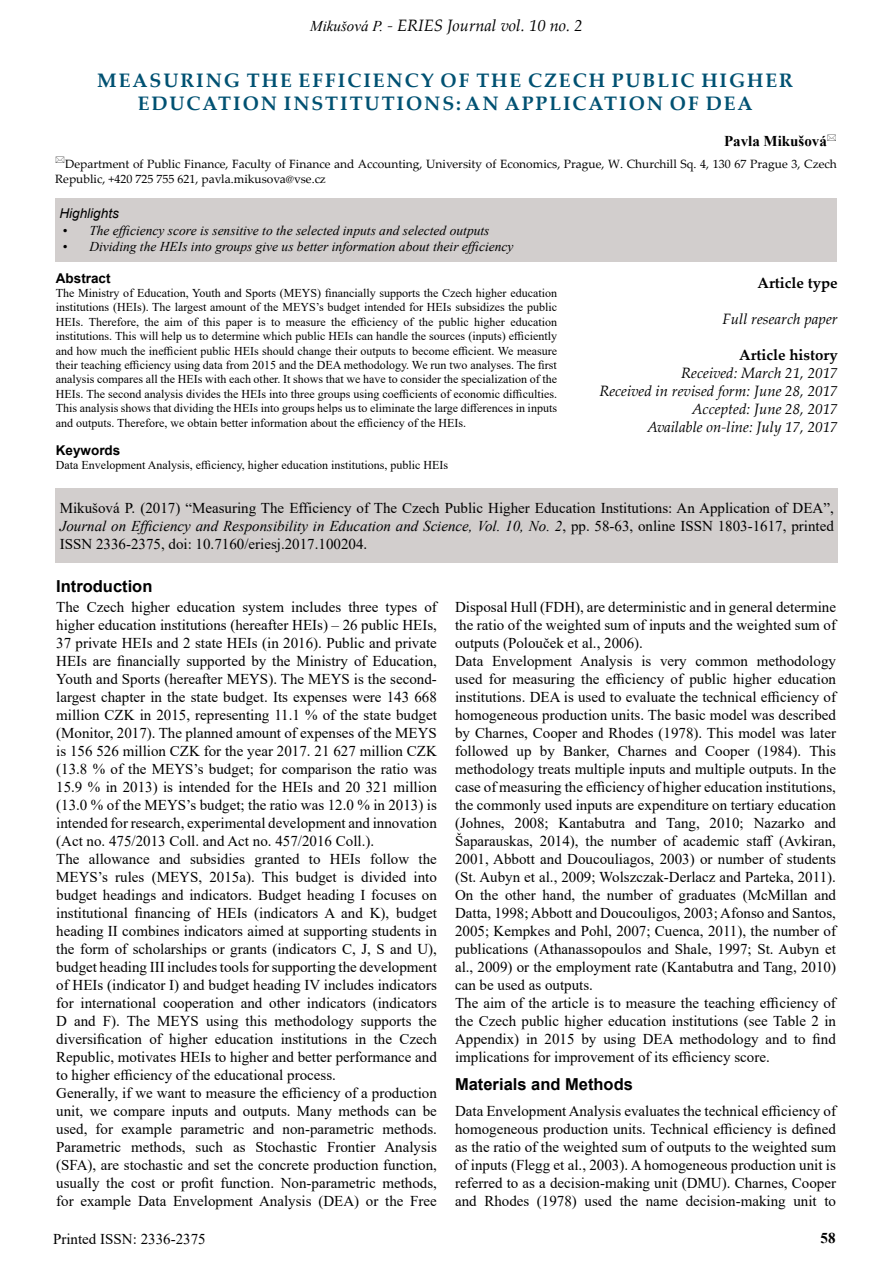
<style>
.page{position:relative;width:893px;height:1263px;background:#fff}
.page>*{position:absolute;margin:0;border:0;box-sizing:border-box;transform-origin:0 0}
.t1{font:700 19.5px/23.4px "Palatino Linotype";letter-spacing:.1em;color:#005172;text-align:center}
.t2{font:italic 16.5px "Palatino Linotype";color:#000}
.t3{font:700 16.5px "Arial";color:#000}
.t4{font:15px/18px "Times New Roman";color:#000;text-align:justify}
.t5{font:italic 15px/18px "Palatino Linotype";color:#000;text-align:right}
.t6{font:700 15px "Palatino Linotype";color:#000}
.t7{font:700 15px "Times New Roman";color:#000}
.t8{font:italic 13.5px "Times New Roman";color:#000}
.t9{font:700 13.5px "Arial";color:#000}
.t10{font:italic 13.5px "Arial";color:#000}
.t11{font:12px/14.4px "Times New Roman";color:#000;text-align:justify}
.t12{font:12px/14.4px "Palatino Linotype";color:#000}
.s1{font-family:"Times New Roman";font-size:15px}
.s2{font-style:italic}
</style>
<div class="page">
<div style="left:56px;top:488px;width:782px;height:75px;background:#d2cecd"></div>
<div style="left:55px;top:198px;width:782px;height:63px;background:#d2cecd"></div>
<p class="t2" style="left:310px;top:14px;width:274px"><span class="s1">Mikušová P.</span> - ERIES Journal vol. 10 no. 2</p>
<h1 class="t1" style="left:97px;top:68px;width:697px">MEASURING THE EFFICIENCY OF THE CZECH PUBLIC HIGHER<br>EDUCATION INSTITUTIONS: AN APPLICATION OF DEA</h1>
<p class="t7" style="left:724px;top:130px;width:104px">Pavla Mikušová</p>
<p class="t12" style="left:55px;top:157px;width:783px;text-indent:10px">Department of Public Finance, Faculty of Finance and Accounting, University of Economics, Prague, W. Churchill Sq. 4, 130 67 Prague 3, Czech<br>Republic, +420 725 755 621, pavla.mikusova@vse.cz</p>
<p class="t10" style="left:60px;top:205px;width:61px">Highlights</p>
<p class="t8" style="left:62px;top:221px;width:429px">• The efficiency score is sensitive to the selected inputs and selected outputs</p>
<p class="t8" style="left:62px;top:237px;width:453px">• Dividing the HEIs into groups give us better information about their efficiency</p>
<p class="t9" style="left:56px;top:268px;width:56px">Abstract</p>
<p class="t11" style="left:56px;top:285px;width:503px">The Ministry of Education, Youth and Sports (MEYS) financially supports the Czech higher education institutions (HEIs). The largest amount of the MEYS’s budget intended for HEIs subsidizes the public HEIs. Therefore, the aim of this paper is to measure the efficiency of the public higher education institutions. This will help us to determine which public HEIs can handle the sources (inputs) efficiently and how much the inefficient public HEIs should change their outputs to become efficient. We measure their teaching efficiency using data from 2015 and the DEA methodology. We run two analyses. The first analysis compares all the HEIs with each other. It shows that we have to consider the specialization of the HEIs. The second analysis divides the HEIs into three groups using coefficients of economic difficulties.<br>This analysis shows that dividing the HEIs into groups helps us to eliminate the large differences in inputs and outputs. Therefore, we obtain better information about the efficiency of the HEIs.</p>
<p class="t9" style="left:56px;top:441px;width:66px">Keywords</p>
<p class="t11" style="left:56px;top:458px;width:394px">Data Envelopment Analysis, efficiency, higher education institutions, public HEIs</p>
<p class="t6" style="left:757px;top:272px;width:82px">Article type</p>
<p class="t5" style="left:722px;top:309px;width:117px">Full research paper</p>
<p class="t6" style="left:739px;top:344px;width:100px">Article history</p>
<p class="t5" style="left:599px;top:363px;width:240px">Received: March 21, 2017<br>Received in revised form: June 28, 2017<br>Accepted: June 28, 2017<br>Available on-line: July 17, 2017</p>
<p class="t4" style="left:60px;top:498px;width:776px">Mikušová P. (2017) “Measuring The Efficiency of The Czech Public Higher Education Institutions: An Application of DEA”, <span class="s2">Journal on Efficiency and Responsibility in Education and Science, Vol. 10, No. 2</span>, pp. 58-63, online ISSN 1803-1617, printed ISSN 2336-2375, doi: 10.7160/eriesj.2017.100204.</p>
<p class="t3" style="left:56px;top:575px;width:98px">Introduction</p>
<p class="t4" style="left:56px;top:598px;width:382px;text-align:left">The Czech higher education system includes three types of higher education institutions (hereafter HEIs) – 26 public HEIs, 37 private HEIs and 2 state HEIs (in 2016). Public and private HEIs are financially supported by the Ministry of Education, Youth and Sports (hereafter MEYS). The MEYS is the second&shy;largest chapter in the state budget. Its expenses were 143 668 million CZK in 2015, representing 11.1 % of the state budget (Monitor, 2017). The planned amount of expenses of the MEYS is 156 526 million CZK for the year 2017. 21 627 million CZK (13.8 % of the MEYS’s budget; for comparison the ratio was 15.9 % in 2013) is intended for the HEIs and 20 321 million (13.0 % of the MEYS’s budget; the ratio was 12.0 % in 2013) is intended for research, experimental development and innovation (Act no. 475/2013 Coll. and Act no. 457/2016 Coll.).<br>The allowance and subsidies granted to HEIs follow the MEYS’s rules (MEYS, 2015a). This budget is divided into budget headings and indicators. Budget heading I focuses on institutional financing of HEIs (indicators A and K), budget heading II combines indicators aimed at supporting students in the form of scholarships or grants (indicators C, J, S and U), budget heading III includes tools for supporting the development of HEIs (indicator I) and budget heading IV includes indicators for international cooperation and other indicators (indicators D and F). The MEYS using this methodology supports the diversification of higher education institutions in the Czech Republic, motivates HEIs to higher and better performance and to higher efficiency of the educational process.<br>Generally, if we want to measure the efficiency of a production unit, we compare inputs and outputs. Many methods can be used, for example parametric and non-parametric methods.<br>Parametric methods, such as Stochastic Frontier Analysis (SFA), are stochastic and set the concrete production function, usually the cost or profit function. Non-parametric methods, for example Data Envelopment Analysis (DEA) or the Free</p>
<p class="t4" style="left:53px;top:1229px;width:154px">Printed ISSN: 2336-2375</p>
<p class="t4" style="left:455px;top:598px;width:382px;text-align:left">Disposal Hull (FDH), are deterministic and in general determine the ratio of the weighted sum of inputs and the weighted sum of outputs (Polouček et al., 2006).<br>Data Envelopment Analysis is very common methodology used for measuring the efficiency of public higher education institutions. DEA is used to evaluate the technical efficiency of homogeneous production units. The basic model was described by Charnes, Cooper and Rhodes (1978). This model was later followed up by Banker, Charnes and Cooper (1984). This methodology treats multiple inputs and multiple outputs. In the case of measuring the efficiency of higher education institutions, the commonly used inputs are expenditure on tertiary education (Johnes, 2008; Kantabutra and Tang, 2010; Nazarko and Šaparauskas, 2014), the number of academic staff (Avkiran, 2001, Abbott and Doucouliagos, 2003) or number of students (St. Aubyn et al., 2009; Wolszczak-Derlacz and Parteka, 2011).<br>On the other hand, the number of graduates (McMillan and Datta, 1998; Abbott and Doucouligos, 2003; Afonso and Santos, 2005; Kempkes and Pohl, 2007; Cuenca, 2011), the number of publications (Athanassopoulos and Shale, 1997; St. Aubyn et al., 2009) or the employment rate (Kantabutra and Tang, 2010) can be used as outputs.<br>The aim of the article is to measure the teaching efficiency of the Czech public higher education institutions (see Table 2 in Appendix) in 2015 by using DEA methodology and to find implications for improvement of its efficiency score.</p>
<p class="t3" style="left:455px;top:1073px;width:179px">Materials and Methods</p>
<p class="t4" style="left:455px;top:1102px;width:382px">Data Envelopment Analysis evaluates the technical efficiency of homogeneous production units. Technical efficiency is defined as the ratio of the weighted sum of outputs to the weighted sum of inputs (Flegg et al., 2003). A homogeneous production unit is referred to as a decision-making unit (DMU). Charnes, Cooper and Rhodes (1978) used the name decision-making unit to</p>
<p class="t7" style="left:821px;top:1227px;width:16px">58</p>
</div>
